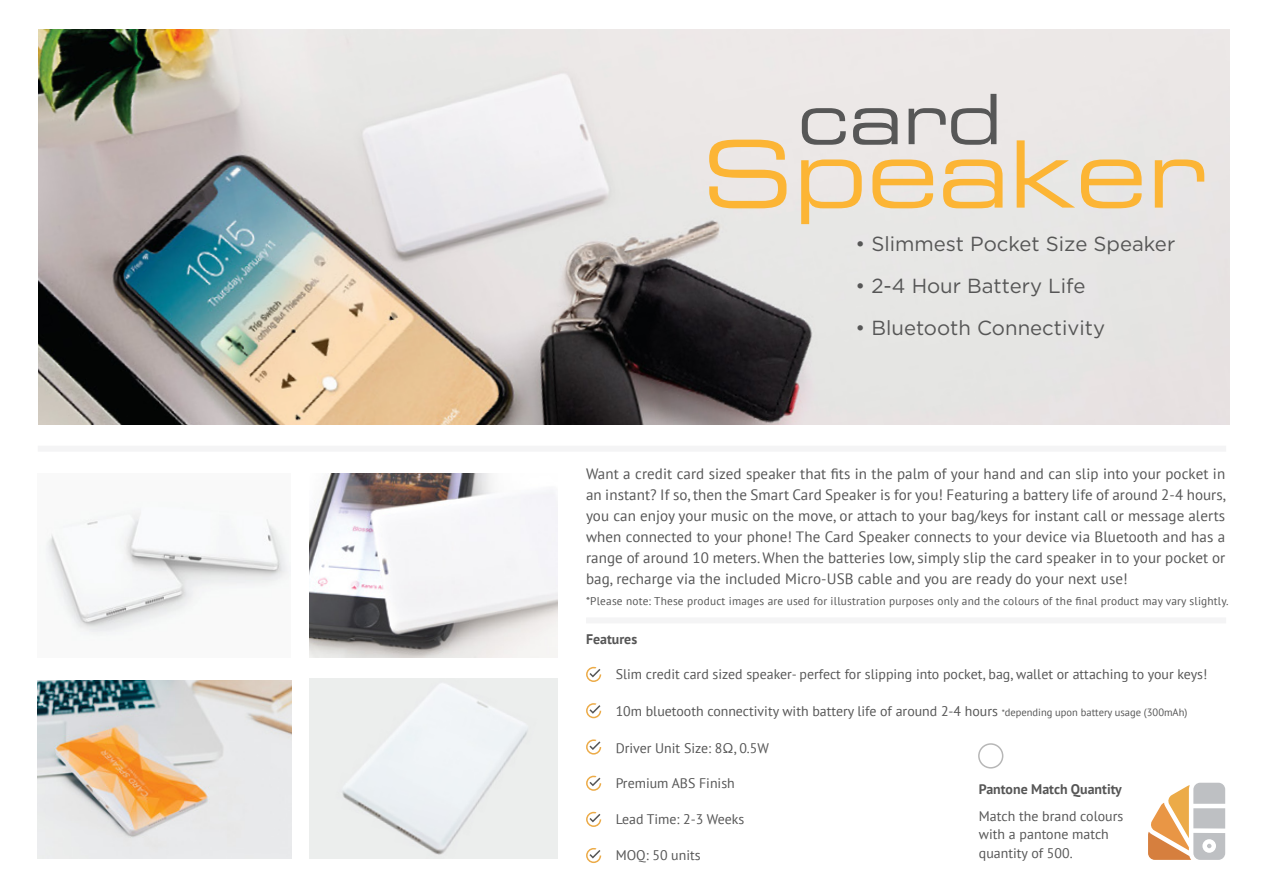
<style>
.page{position:relative;width:1263px;height:893px;background:#fff}
.page>*{position:absolute;margin:0;border:0;box-sizing:border-box;transform-origin:0 0}
.t1{font:92.85px "Eurostile LT Std Ex 2";color:#fcb535}
.t2{font:69.45px "Eurostile LT Std Ex 2";color:#575757}
.t3{font:20.4px "Gotham HTF";color:#565656}
.t4{font:15px/21px "PT Sans";letter-spacing:.005em;color:#565656;text-align:justify}
.t5{font:13.95px/18.9px "PT Sans";color:#565656}
.t6{font:700 13.95px "PT Sans";color:#565656}
.t7{font:11.4px "PT Sans";letter-spacing:.015em;color:#565656}
.s1{font-size:9px}
.s2{font-size:10.5px}
</style>
<div class="page">
<div style="left:978px;top:743px;width:25px;height:26px;border:2px solid #b7b7b7;border-radius:50%"></div>
<svg style="left:1148px;top:783px;width:77px;height:77px"></svg>
<div style="left:586px;top:617px;width:640px;height:6px;background:#f4f4f5"></div>
<div style="left:38px;top:446px;width:1188px;height:6px;background:#f4f4f5"></div>
<svg style="left:586px;top:667px;width:15px;height:15px"></svg>
<svg style="left:586px;top:703px;width:15px;height:15px"></svg>
<svg style="left:586px;top:739px;width:15px;height:16px"></svg>
<svg style="left:586px;top:776px;width:15px;height:15px"></svg>
<svg style="left:586px;top:812px;width:15px;height:15px"></svg>
<svg style="left:586px;top:848px;width:15px;height:15px"></svg>
<img style="left:38px;top:680px;width:253px;height:179px">
<img style="left:39px;top:29px;width:1191px;height:395px">
<img style="left:46px;top:509px;width:245px;height:127px">
<img style="left:309px;top:679px;width:248px;height:179px">
<img style="left:309px;top:473px;width:248px;height:184px">
<h2 class="t2" style="left:798px;top:72px;width:206px">card</h2>
<h1 class="t1" style="left:702px;top:111px;width:506px">Speaker</h1>
<h3 class="t3" style="left:855px;top:232px;width:321px">• Slimmest Pocket Size Speaker</h3>
<h3 class="t3" style="left:855px;top:274px;width:231px">• 2-4 Hour Battery Life</h3>
<h3 class="t3" style="left:855px;top:316px;width:251px">• Bluetooth Connectivity</h3>
<p class="t4" style="left:586px;top:463px;width:642px">Want a credit card sized speaker that fits in the palm of your hand and can slip into your pocket in an instant? If so, then the Smart Card Speaker is for you! Featuring a battery life of around 2-4 hours, you can enjoy your music on the move, or attach to your bag/keys for instant call or message alerts when connected to your phone! The Card Speaker connects to your device via Bluetooth and has a range of around 10 meters. When the batteries low, simply slip the card speaker in to your pocket or bag, recharge via the included Micro-USB cable and you are ready do your next use!</p>
<p class="t7" style="left:586px;top:594px;width:644px">*Please note: These product images are used for illustration purposes only and the colours of the final product may vary slightly.</p>
<p class="t6" style="left:586px;top:630px;width:53px">Features</p>
<p class="t5" style="left:616px;top:665px;width:593px">Slim credit card sized speaker- perfect for slipping into pocket, bag, wallet or attaching to your keys!</p>
<p class="t5" style="left:616px;top:701px;width:573px">10m bluetooth connectivity with battery life of around 2-4 hours <span class="s1">*</span><span class="s2">depending upon battery usage (300mAh)</span></p>
<p class="t5" style="left:616px;top:738px;width:155px">Driver Unit Size: 8Ω, 0.5W</p>
<p class="t5" style="left:616px;top:774px;width:121px">Premium ABS Finish</p>
<p class="t5" style="left:616px;top:810px;width:130px">Lead Time: 2-3 Weeks</p>
<p class="t5" style="left:616px;top:846px;width:86px">MOQ: 50 units</p>
<p class="t6" style="left:979px;top:779px;width:145px">Pantone Match Quantity</p>
<p class="t5" style="left:979px;top:806px;width:146px">Match the brand colours with a pantone match quantity of 500.</p>
</div>
